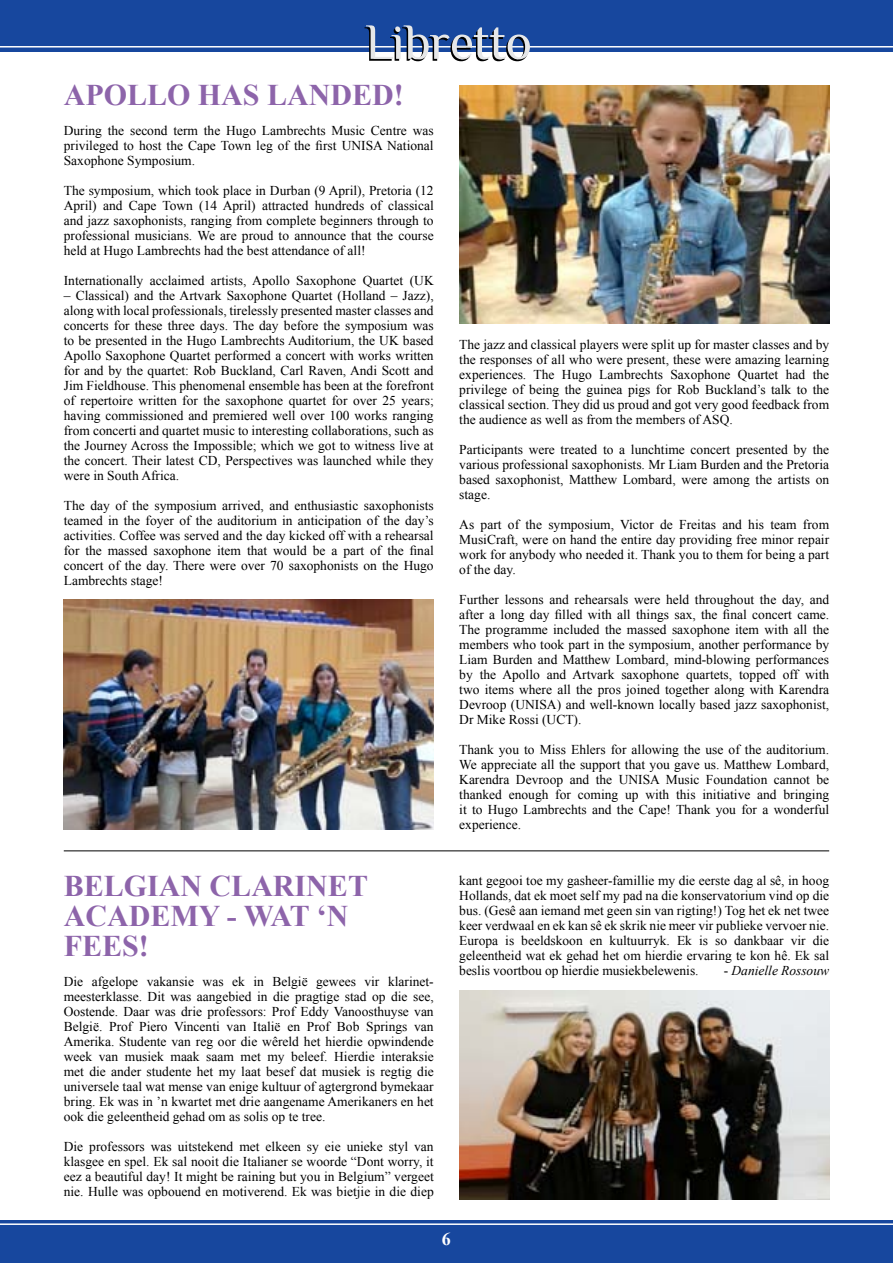
<style>
.page{position:relative;width:893px;height:1263px;background:#fff}
.page>*{position:absolute;margin:0;border:0;box-sizing:border-box;transform-origin:0 0}
.t1{font:700 30px/30px "Times New Roman";color:#8d64aa}
.t2{font:700 18px "Times New Roman";color:#fff}
.t3{font:13.5px/15px "Times New Roman";color:#000;text-align:justify}
.t4{font:italic 13.5px "Times New Roman";color:#000}
.s1{font-style:normal}
</style>
<div class="page">
<div style="left:0;top:1220px;width:892px;height:42px;background:#17479e"></div>
<hr style="left:0;top:1223px;width:892px;height:2px;background:#fff">
<div style="left:0;top:0;width:893px;height:51px;background:#17479e"></div>
<hr style="left:0;top:46px;width:893px;height:2px;background:#fff">
<svg style="left:365px;top:25px;width:165px;height:36px"></svg>
<hr style="left:64px;top:850px;width:765px;height:1px;background:#000">
<img style="left:64px;top:600px;width:370px;height:229px">
<img style="left:459px;top:85px;width:370px;height:238px">
<img style="left:459px;top:991px;width:370px;height:208px">
<h1 class="t1" style="left:64px;top:80px;width:342px">APOLLO HAS LANDED!</h1>
<p class="t3" style="left:64px;top:123px;width:371px">During the second term the Hugo Lambrechts Music Centre was privileged to host the Cape Town leg of the first UNISA National Saxophone Symposium.</p>
<p class="t3" style="left:64px;top:183px;width:371px">The symposium, which took place in Durban (9 April), Pretoria (12<br>April) and Cape Town (14 April) attracted hundreds of classical and jazz saxophonists, ranging from complete beginners through to professional musicians. We are proud to announce that the course held at Hugo Lambrechts had the best attendance of all!</p>
<p class="t3" style="left:64px;top:273px;width:371px">Internationally acclaimed artists, Apollo Saxophone Quartet (UK</p>
<p class="t3" style="left:64px;top:288px;width:371px">– Classical) and the Artvark Saxophone Quartet (Holland – Jazz), along with local professionals, tirelessly presented master classes and concerts for these three days. The day before the symposium was to be presented in the Hugo Lambrechts Auditorium, the UK based Apollo Saxophone Quartet performed a concert with works written for and by the quartet: Rob Buckland, Carl Raven, Andi Scott and Jim Fieldhouse. This phenomenal ensemble has been at the forefront of repertoire written for the saxophone quartet for over 25 years; having commissioned and premiered well over 100 works ranging from concerti and quartet music to interesting collaborations, such as the Journey Across the Impossible; which we got to witness live at the concert. Their latest CD, Perspectives was launched while they were in South Africa.</p>
<p class="t3" style="left:64px;top:498px;width:371px">The day of the symposium arrived, and enthusiastic saxophonists teamed in the foyer of the auditorium in anticipation of the day’s activities. Coffee was served and the day kicked off with a rehearsal for the massed saxophone item that would be a part of the final concert of the day. There were over 70 saxophonists on the Hugo Lambrechts stage!</p>
<p class="t3" style="left:459px;top:336px;width:371px">The jazz and classical players were split up for master classes and by the responses of all who were present, these were amazing learning experiences. The Hugo Lambrechts Saxophone Quartet had the privilege of being the guinea pigs for Rob Buckland’s talk to the classical section. They did us proud and got very good feedback from the audience as well as from the members of ASQ.</p>
<p class="t3" style="left:459px;top:441px;width:371px">Participants were treated to a lunchtime concert presented by the various professional saxophonists. Mr Liam Burden and the Pretoria based saxophonist, Matthew Lombard, were among the artists on stage.</p>
<p class="t3" style="left:459px;top:516px;width:371px">As part of the symposium, Victor de Freitas and his team from MusiCraft, were on hand the entire day providing free minor repair work for anybody who needed it. Thank you to them for being a part of the day.</p>
<p class="t3" style="left:459px;top:591px;width:371px">Further lessons and rehearsals were held throughout the day, and after a long day filled with all things sax, the final concert came.<br>The programme included the massed saxophone item with all the members who took part in the symposium, another performance by Liam Burden and Matthew Lombard, mind-blowing performances by the Apollo and Artvark saxophone quartets, topped off with two items where all the pros joined together along with Karendra Devroop (UNISA) and well-known locally based jazz saxophonist, Dr Mike Rossi (UCT).</p>
<p class="t3" style="left:459px;top:741px;width:371px">Thank you to Miss Ehlers for allowing the use of the auditorium.<br>We appreciate all the support that you gave us. Matthew Lombard, Karendra Devroop and the UNISA Music Foundation cannot be thanked enough for coming up with this initiative and bringing it to Hugo Lambrechts and the Cape! Thank you for a wonderful experience.</p>
<h1 class="t1" style="left:64px;top:870px;width:306px">BELGIAN CLARINET<br>ACADEMY - WAT ‘N<br>FEES!</h1>
<p class="t3" style="left:64px;top:974px;width:371px">Die afgelope vakansie was ek in België gewees vir klarinet&shy;meesterklasse. Dit was aangebied in die pragtige stad op die see, Oostende. Daar was drie professors: Prof Eddy Vanoosthuyse van België. Prof Piero Vincenti van Italië en Prof Bob Springs van Amerika. Studente van reg oor die wêreld het hierdie opwindende week van musiek maak saam met my beleef. Hierdie interaksie met die ander studente het my laat besef dat musiek is regtig die universele taal wat mense van enige kultuur of agtergrond bymekaar bring. Ek was in ’n kwartet met drie aangename Amerikaners en het ook die geleentheid gehad om as solis op te tree.</p>
<p class="t3" style="left:64px;top:1139px;width:371px">Die professors was uitstekend met elkeen sy eie unieke styl van klasgee en spel. Ek sal nooit die Italianer se woorde “Dont worry, it eez a beautiful day! It might be raining but you in Belgium” vergeet nie. Hulle was opbouend en motiverend. Ek was bietjie in die diep</p>
<p class="t3" style="left:459px;top:873px;width:371px">kant gegooi toe my gasheer-famillie my die eerste dag al sê, in hoog Hollands, dat ek moet self my pad na die konservatorium vind op die bus. (Gesê aan iemand met geen sin van rigting!) Tog het ek net twee keer verdwaal en ek kan sê ek skrik nie meer vir publieke vervoer nie.<br>Europa is beeldskoon en kultuurryk. Ek is so dankbaar vir die geleentheid wat ek gehad het om hierdie ervaring te kon hê. Ek sal beslis voortbou op hierdie musiekbelewenis.</p>
<p class="t4" style="left:724px;top:961px;width:107px"><span class="s1">-</span> Danielle Rossouw</p>
<h2 class="t2" style="left:442px;top:1227px;width:10px">6</h2>
</div>
